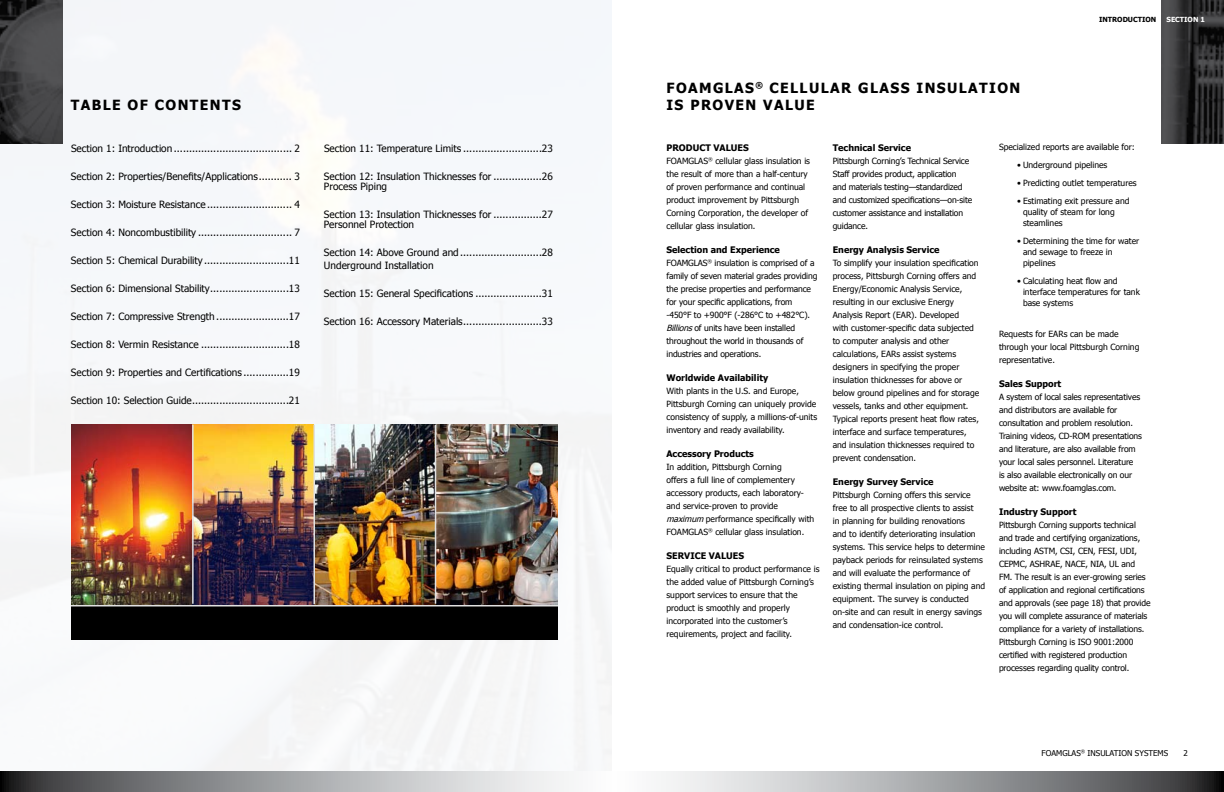
<style>
.page{position:relative;width:1224px;height:792px;background:#fff}
.page>*{position:absolute;margin:0;border:0;box-sizing:border-box;transform-origin:0 0}
.t1{font:700 14px "Tahoma";letter-spacing:.1em;color:#000}
.t2{font:10px/10px "Tahoma";color:#000}
.t3{font:700 9px "Tahoma";color:#000}
.t4{font:8.5px/13px "Tahoma";color:#000}
.t5{font:8px "Tahoma";color:#000}
.t6{font:700 7px "Tahoma";color:#000}
.t7{font:700 7px "Tahoma";color:#fff}
.s1{font-style:italic}
</style>
<div class="page">
<div style="left:0;top:0;width:612px;height:771px;background:#f6f8fa"></div>
<img style="left:0;top:0;width:63px;height:144px">
<svg style="left:0;top:771px;width:569px;height:21px;background:#9b9c9e"></svg>
<svg style="left:661px;top:771px;width:563px;height:21px;background:#9b9c9e"></svg>
<img style="left:1162px;top:0;width:62px;height:144px">
<img style="left:71px;top:425px;width:122px;height:180px">
<img style="left:193px;top:425px;width:121px;height:180px">
<img style="left:314px;top:425px;width:122px;height:180px">
<img style="left:436px;top:425px;width:122px;height:180px">
<div style="left:71px;top:606px;width:487px;height:34px;background:#000"></div>
<hr style="left:71px;top:605px;width:487px;height:1px;background:#e1e1e1">
<hr style="left:192px;top:425px;width:2px;height:179px;background:#e1e1e1">
<hr style="left:314px;top:425px;width:1px;height:179px;background:#e1e1e1">
<hr style="left:435px;top:425px;width:1px;height:179px;background:#e1e1e1">
<h1 class="t1" style="left:666px;top:79px;width:355px">FOAMGLAS<sup>®</sup> CELLULAR GLASS INSULATION</h1>
<p class="t6" style="left:1099px;top:15px;width:59px">INTRODUCTION</p>
<p class="t7" style="left:1167px;top:15px;width:40px">SECTION 1</p>
<h1 class="t1" style="left:71px;top:96px;width:172px">TABLE OF CONTENTS</h1>
<h1 class="t1" style="left:666px;top:96px;width:150px">IS PROVEN VALUE</h1>
<p class="t2" style="left:71px;top:143px;width:230px">Section 1: Introduction ....................................... 2</p>
<p class="t2" style="left:71px;top:171px;width:230px">Section 2: Properties/Benefits/Applications........... 3</p>
<p class="t2" style="left:71px;top:199px;width:230px">Section 3: Moisture Resistance ............................ 4</p>
<p class="t2" style="left:71px;top:227px;width:230px">Section 4: Noncombustibility ............................... 7</p>
<p class="t2" style="left:71px;top:255px;width:230px">Section 5: Chemical Durability ............................11</p>
<p class="t2" style="left:71px;top:283px;width:230px">Section 6: Dimensional Stability..........................13</p>
<p class="t2" style="left:71px;top:311px;width:230px">Section 7: Compressive Strength ........................17</p>
<p class="t2" style="left:71px;top:339px;width:230px">Section 8: Vermin Resistance .............................18</p>
<p class="t2" style="left:71px;top:367px;width:230px">Section 9: Properties and Certifications ...............19</p>
<p class="t2" style="left:71px;top:395px;width:230px">Section 10: Selection Guide................................21</p>
<p class="t3" style="left:666px;top:142px;width:84px">PRODUCT VALUES</p>
<p class="t4" style="left:666px;top:154px;width:145px">FOAMGLAS<sup>®</sup> cellular glass insulation is the result of more than a half-century of proven performance and continual product improvement by Pittsburgh Corning Corporation, the developer of cellular glass insulation.</p>
<p class="t3" style="left:666px;top:244px;width:115px">Selection and Experience</p>
<p class="t4" style="left:666px;top:256px;width:153px">FOAMGLAS<sup>®</sup> insulation is comprised of a family of seven material grades providing the precise properties and performance for your specific applications, from -450°F to +900°F (-286°C to +482°C).<br><span class="s1">Billions</span>of units have been installed throughout the world in thousands of industries and operations.</p>
<p class="t3" style="left:666px;top:372px;width:103px">Worldwide Availability</p>
<p class="t4" style="left:666px;top:384px;width:152px">With plants in the U.S. and Europe, Pittsburgh Corning can uniquely provide consistency of supply, a millions-of-units inventory and ready availability.</p>
<p class="t3" style="left:666px;top:448px;width:89px">Accessory Products</p>
<p class="t4" style="left:666px;top:460px;width:149px">In addition, Pittsburgh Corning<br>offers a full line of complementery accessory products, each laboratory&shy;and service-proven to provide <span class="s1">maximum</span> performance specifically with FOAMGLAS<sup>®</sup> cellular glass insulation.</p>
<p class="t3" style="left:666px;top:550px;width:79px">SERVICE VALUES</p>
<p class="t4" style="left:666px;top:562px;width:154px">Equally critical to product performance is the added value of Pittsburgh Corning’s support services to ensure that the product is smoothly and properly incorporated into the customer’s requirements, project and facility.</p>
<p class="t2" style="left:324px;top:143px;width:230px">Section 11: Temperature Limits ..........................23</p>
<p class="t2" style="left:324px;top:171px;width:230px">Section 12: Insulation Thicknesses for ................26<br>Process Piping</p>
<p class="t2" style="left:324px;top:209px;width:230px">Section 13: Insulation Thicknesses for ................27<br>Personnel Protection</p>
<p class="t2" style="left:324px;top:245px;width:230px;line-height:13px">Section 14: Above Ground and ...........................28<br>Underground Installation</p>
<p class="t2" style="left:324px;top:288px;width:230px">Section 15: General Specifications ......................31</p>
<p class="t2" style="left:324px;top:316px;width:230px">Section 16: Accessory Materials..........................33</p>
<p class="t3" style="left:833px;top:142px;width:80px">Technical Service</p>
<p class="t4" style="left:833px;top:154px;width:141px">Pittsburgh Corning’s Technical Service Staff provides product, application and materials testing—standardized and customized specifications—on-site customer assistance and installation guidance.</p>
<p class="t3" style="left:833px;top:244px;width:108px">Energy Analysis Service</p>
<p class="t4" style="left:833px;top:256px;width:148px">To simplify your insulation specification process, Pittsburgh Corning offers and Energy/Economic Analysis Service, resulting in our exclusive Energy Analysis Report (EAR). Developed<br>with customer-specific data subjected to computer analysis and other calculations, EARs assist systems designers in specifying the proper insulation thicknesses for above or below ground pipelines and for storage vessels, tanks and other equipment.<br>Typical reports present heat flow rates, interface and surface temperatures, and insulation thicknesses required to prevent condensation.</p>
<p class="t3" style="left:833px;top:476px;width:102px">Energy Survey Service</p>
<p class="t4" style="left:833px;top:488px;width:154px">Pittsburgh Corning offers this service free to all prospective clients to assist<br>in planning for building renovations<br>and to identify deteriorating insulation systems. This service helps to determine payback periods for reinsulated systems and will evaluate the performance of existing thermal insulation on piping and equipment. The survey is conducted on-site and can result in energy savings and condensation-ice control.</p>
<p class="t4" style="left:999px;top:141px;width:137px">Specialized reports are available for:</p>
<p class="t4" style="left:1017px;top:159px;width:92px">• Underground pipelines</p>
<p class="t4" style="left:1017px;top:177px;width:121px">• Predicting outlet temperatures</p>
<p class="t4" style="left:1023px;top:196px;width:108px;line-height:11px;text-indent:-6px">• Estimating exit pressure and quality of steam for long steamlines</p>
<p class="t4" style="left:1023px;top:236px;width:118px;line-height:11px;text-indent:-6px">• Determining the time for water and sewage to freeze in pipelines</p>
<p class="t4" style="left:1023px;top:276px;width:118px;line-height:11px;text-indent:-6px">• Calculating heat flow and interface temperatures for tank base systems</p>
<p class="t4" style="left:999px;top:328px;width:142px">Requests for EARs can be made through your local Pittsburgh Corning representative.</p>
<p class="t3" style="left:999px;top:378px;width:64px">Sales Support</p>
<p class="t4" style="left:999px;top:391px;width:145px">A system of local sales representatives and distributors are available for consultation and problem resolution.<br>Training videos, CD-ROM presentations and literature, are also available from your local sales personnel. Literature<br>is also available electronically on our website at: www.foamglas.com.</p>
<p class="t3" style="left:999px;top:506px;width:79px">Industry Support</p>
<p class="t4" style="left:999px;top:519px;width:153px">Pittsburgh Corning supports technical and trade and certifying organizations, including ASTM, CSI, CEN, FESI, UDI, CEPMC, ASHRAE, NACE, NIA, UL and FM. The result is an ever-growing series of application and regional certifications and approvals (see page 18) that provide you will complete assurance of materials compliance for a variety of installations.<br>Pittsburgh Corning is ISO 9001:2000 certified with registered production processes regarding quality control.</p>
<p class="t5" style="left:1042px;top:748px;width:128px">FOAMGLAS<sup>®</sup> INSULATION SYSTEMS</p>
<p class="t5" style="left:1184px;top:748px;width:6px">2</p>
</div>
